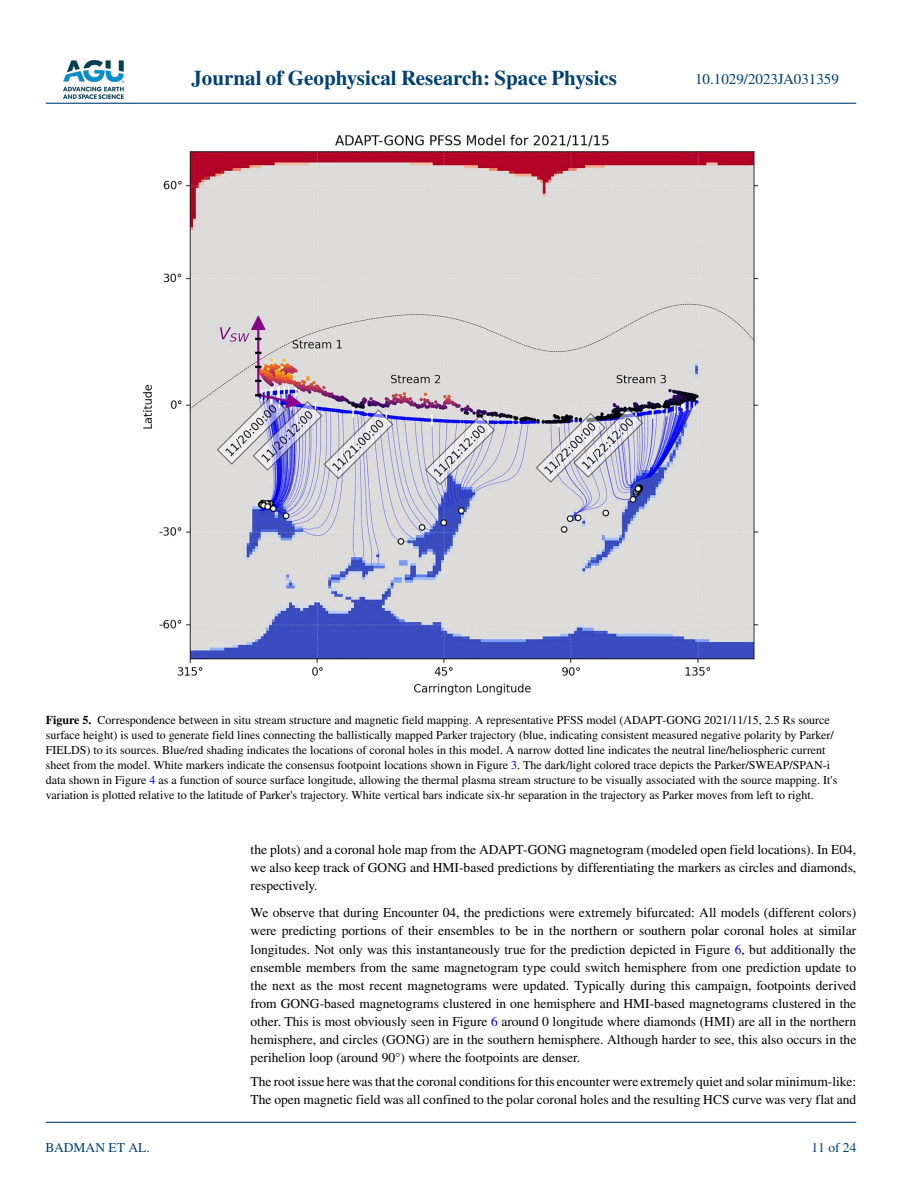
<style>
.page{position:relative;width:902px;height:1183px;background:#fff}
.page>*{position:absolute;margin:0;border:0;box-sizing:border-box;transform-origin:0 0}
.t1{font:700 21px "STIX";color:#004174}
.t2{font:15px "STIX";color:#004174}
.t3{font:13.5px/18px "STIX";color:#000;text-align:justify}
.t4{font:13.5px "STIX";color:#004174}
.t5{font:12px/15px "STIX";color:#000}
.s1{font-weight:700}
.s2{color:#00f}
</style>
<div class="page">
<img style="left:63px;top:60px;width:60px;height:39px">
<hr style="left:46px;top:103px;width:810px;height:1px;background:#004174">
<hr style="left:46px;top:1121px;width:810px;height:1px;background:#004174">
<img style="left:142px;top:134px;width:617px;height:561px">
<h1 class="t1" style="left:191px;top:66px;width:427px">Journal of Geophysical Research: Space Physics</h1>
<p class="t2" style="left:695px;top:69px;width:145px">10.1029/2023JA031359</p>
<p class="t5" style="left:46px;top:713px;width:793px"><span class="s1">Figure 5.</span> Correspondence between in situ stream structure and magnetic field mapping. A representative PFSS model (ADAPT-GONG 2021/11/15, 2.5 Rs source surface height) is used to generate field lines connecting the ballistically mapped Parker trajectory (blue, indicating consistent measured negative polarity by Parker/ FIELDS) to its sources. Blue/red shading indicates the locations of coronal holes in this model. A narrow dotted line indicates the neutral line/heliospheric current sheet from the model. White markers indicate the consensus footpoint locations shown in Figure <span class="s2">3</span>. The dark/light colored trace depicts the Parker/SWEAP/SPAN-i data shown in Figure <span class="s2">4</span> as a function of source surface longitude, allowing the thermal plasma stream structure to be visually associated with the source mapping. It's variation is plotted relative to the latitude of Parker's trajectory. White vertical bars indicate six-hr separation in the trajectory as Parker moves from left to right.</p>
<p class="t4" style="left:45px;top:1138px;width:106px">BADMAN ET AL.</p>
<p class="t3" style="left:250px;top:841px;width:607px">the plots) and a coronal hole map from the ADAPT-GONG magnetogram (modeled open field locations). In E04, we also keep track of GONG and HMI-based predictions by differentiating the markers as circles and diamonds, respectively.</p>
<p class="t3" style="left:250px;top:904px;width:607px">We observe that during Encounter 04, the predictions were extremely bifurcated: All models (different colors) were predicting portions of their ensembles to be in the northern or southern polar coronal holes at similar longitudes. Not only was this instantaneously true for the prediction depicted in Figure <span class="s2">6</span>, but additionally the ensemble members from the same magnetogram type could switch hemisphere from one prediction update to the next as the most recent magnetograms were updated. Typically during this campaign, footpoints derived from GONG-based magnetograms clustered in one hemisphere and HMI-based magnetograms clustered in the other. This is most obviously seen in Figure <span class="s2">6</span> around 0 longitude where diamonds (HMI) are all in the northern hemisphere, and circles (GONG) are in the southern hemisphere. Although harder to see, this also occurs in the perihelion loop (around 90°) where the footpoints are denser.</p>
<p class="t3" style="left:250px;top:1072px;width:607px">The root issue here was that the coronal conditions for this encounter were extremely quiet and solar minimum-like:<br>The open magnetic field was all confined to the polar coronal holes and the resulting HCS curve was very flat and</p>
<p class="t4" style="left:811px;top:1138px;width:46px">11 of 24</p>
</div>
